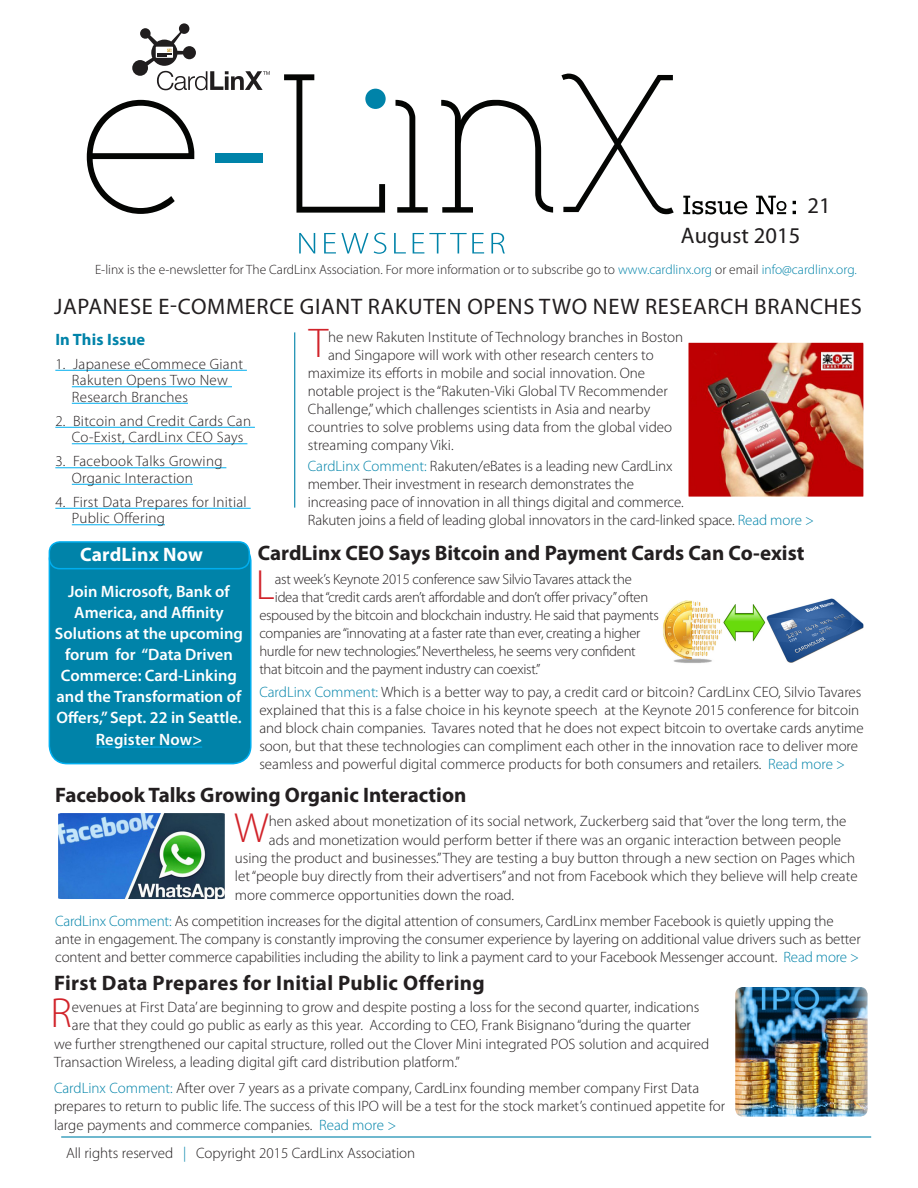
<style>
.page{position:relative;width:918px;height:1188px;background:#fff}
.page>*{position:absolute;margin:0;border:0;box-sizing:border-box;transform-origin:0 0}
.Paragraph_Drop_Cap{font:300 42.45px "Myriad Pro";color:#d1232a}
.Paragraph_Drop_Cap-2{font:300 42.3px "Myriad Pro";color:#d1232a}
.Paragraph_Drop_Cap-3{font:300 41.7px "Myriad Pro";color:#d1232a}
.Headline{font:22.5px "Myriad Pro";letter-spacing:.03em;color:#231f20}
.t1{font:22.5px "Myriad Pro";letter-spacing:.005em;color:#201d1e}
.Title_Bold{font:700 21px "Myriad Pro";color:#231f20}
.Title_Bold-2{font:700 21px "Myriad Pro";letter-spacing:.02em;color:#231f20}
.Subheading_1{font:700 19.5px "Myriad Pro";letter-spacing:.01em;color:#fff}
.Paragraph_Style_3{font:600 16.5px/21px "Myriad Pro";color:#fff;text-align:center}
.Subheading_1-2{font:700 16.5px "Myriad Pro";letter-spacing:.01em;color:#0083a9}
.cardlix_basic2{font:300 15px/18px "Myriad Pro";letter-spacing:-.005em;color:#231f20}
.Paragraph_Drop_Cap-4{font:300 15px "Myriad Pro";color:#231f20}
.Bulletted_and_Number{font:300 15px/16.5px "Myriad Pro";letter-spacing:.02em;color:#231f20}
.Paragraph_Drop_Cap-5{font:300 14.7px "Myriad Pro";letter-spacing:-.02em;color:#231f20}
.Title_Bold_copy{font:300 13.5px "Myriad Pro";color:#231f20}
.s1{color:#0083a9}
</style>
<div class="page">
<hr style="left:61px;top:1136px;width:810px;height:2px;background:#0083a9">
<img style="left:58px;top:813px;width:167px;height:86px">
<svg style="left:87px;top:100px;width:107px;height:114px"></svg>
<svg style="left:284px;top:74px;width:101px;height:139px"></svg>
<svg style="left:396px;top:100px;width:32px;height:113px"></svg>
<svg style="left:441px;top:100px;width:112px;height:113px"></svg>
<svg style="left:561px;top:73px;width:113px;height:141px"></svg>
<div style="left:365px;top:89px;width:21px;height:20px;background:#0083a9;border-radius:50%"></div>
<svg style="left:132px;top:23px;width:138px;height:67px"></svg>
<div style="left:215px;top:153px;width:48px;height:10px;background:#0083a9"></div>
<svg style="left:299px;top:233px;width:16px;height:20px"></svg>
<svg style="left:324px;top:233px;width:62px;height:21px"></svg>
<svg style="left:394px;top:233px;width:12px;height:20px"></svg>
<svg style="left:413px;top:233px;width:71px;height:20px"></svg>
<svg style="left:491px;top:233px;width:14px;height:20px"></svg>
<svg style="left:683px;top:196px;width:64px;height:18px"></svg>
<svg style="left:756px;top:196px;width:30px;height:18px"></svg>
<img style="left:688px;top:343px;width:175px;height:154px">
<img style="left:735px;top:987px;width:133px;height:130px">
<img style="left:663px;top:598px;width:200px;height:65px">
<hr style="left:294px;top:332px;width:1px;height:176px;background:#0083a9">
<hr style="left:55px;top:370px;width:192px;height:1px;background:#00aeef">
<hr style="left:72px;top:386px;width:160px;height:1px;background:#00aeef">
<hr style="left:72px;top:403px;width:116px;height:1px;background:#00aeef">
<hr style="left:55px;top:427px;width:200px;height:1px;background:#00aeef">
<hr style="left:72px;top:443px;width:175px;height:1px;background:#00aeef">
<hr style="left:55px;top:467px;width:171px;height:1px;background:#00aeef">
<hr style="left:72px;top:484px;width:121px;height:1px;background:#00aeef">
<hr style="left:55px;top:508px;width:196px;height:1px;background:#00aeef">
<hr style="left:72px;top:524px;width:93px;height:1px;background:#00aeef">
<div style="left:49px;top:543px;width:202px;height:221px;background:#0083a9;border-radius:18px"></div>
<div style="left:49px;top:542px;width:203px;height:222px;border:2px solid #00aeef;border-radius:18px"></div>
<hr style="left:96px;top:747px;width:106px;height:1px;background:#00aeef">
<div style="left:49px;top:542px;width:200px;height:27px;background:#0083a9;border-radius:10px"></div>
<div style="left:49px;top:541px;width:201px;height:28px;border:2px solid #00aeef;border-radius:10px"></div>
<p class="t1" style="left:681px;top:221px;width:121px">August 2015</p>
<p class="t1" style="left:807px;top:192px;width:25px">21</p>
<p class="Title_Bold_copy" style="left:95px;top:261px;width:763px">E-linx is the e-newsletter for The CardLinx Association. For more information or to subscribe go to <span class="s1">www.cardlinx.org</span> or email <span class="s1">info@cardlinx.org.</span></p>
<p class="Headline" style="left:54px;top:292px;width:809px">JAPANESE E-COMMERCE GIANT RAKUTEN OPENS TWO NEW RESEARCH BRANCHES</p>
<p class="Paragraph_Drop_Cap-3" style="left:309px;top:318px;width:21px">T</p>
<p class="Paragraph_Drop_Cap-4" style="left:328px;top:328px;width:357px">he new Rakuten Institute of Technology branches in Boston</p>
<p class="Subheading_1-2" style="left:55px;top:328px;width:91px">In This Issue</p>
<p class="Bulletted_and_Number" style="left:72px;top:355px;width:173px;text-indent:-16px">1. Japanese eCommece Giant<br>Rakuten Opens Two New<br>Research Branches</p>
<p class="Bulletted_and_Number" style="left:55px;top:412px;width:197px;text-align:center">2. Bitcoin and Credit Cards Can<br>Co-Exist, CardLinx CEO Says</p>
<p class="Bulletted_and_Number" style="left:72px;top:453px;width:152px;text-indent:-16px">3. Facebook Talks Growing<br>Organic Interaction</p>
<p class="Bulletted_and_Number" style="left:72px;top:493px;width:176px;text-indent:-16px">4. First Data Prepares for Initial<br>Public Offering</p>
<p class="Paragraph_Drop_Cap-4" style="left:328px;top:346px;width:327px">and Singapore will work with other research centers to</p>
<p class="Paragraph_Drop_Cap-4" style="left:308px;top:364px;width:339px">maximize its efforts in mobile and social innovation. One</p>
<p class="Paragraph_Drop_Cap-4" style="left:308px;top:382px;width:362px">notable project is the “Rakuten-Viki Global TV Recommender</p>
<p class="Paragraph_Drop_Cap-4" style="left:308px;top:400px;width:344px">Challenge,” which challenges scientists in Asia and nearby</p>
<p class="Paragraph_Drop_Cap-4" style="left:308px;top:418px;width:366px">countries to solve problems using data from the global video</p>
<p class="Paragraph_Drop_Cap-4" style="left:308px;top:436px;width:147px">streaming company Viki.</p>
<p class="cardlix_basic2" style="left:308px;top:457px;width:508px"><span class="s1">CardLinx Comment:</span> Rakuten/eBates is a leading new CardLinx<br>member. Their investment in research demonstrates the<br>increasing pace of innovation in all things digital and commerce.<br>Rakuten joins a field of leading global innovators in the card-linked space. <span class="s1">Read more &gt;</span></p>
<p class="Subheading_1" style="left:80px;top:542px;width:124px">CardLinx Now</p>
<p class="Paragraph_Style_3" style="left:55px;top:580px;width:190px">Join Microsoft, Bank of<br>America, and Affinity<br>Solutions at the upcoming forum for “Data Driven<br>Commerce: Card-Linking and the Transformation of<br>Offers,” Sept. 22 in Seattle.</p>
<p class="Paragraph_Style_3" style="left:96px;top:729px;width:108px">Register Now&gt;</p>
<p class="Title_Bold" style="left:258px;top:539px;width:548px">CardLinx CEO Says Bitcoin and Payment Cards Can Co-exist</p>
<p class="Paragraph_Drop_Cap" style="left:256px;top:559px;width:20px">L</p>
<p class="Paragraph_Drop_Cap-5" style="left:275px;top:570px;width:358px">ast week’s Keynote 2015 conference saw Silvio Tavares attack the</p>
<p class="Paragraph_Drop_Cap-5" style="left:275px;top:588px;width:375px">idea that “credit cards aren’t affordable and don’t offer privacy” often</p>
<p class="Paragraph_Drop_Cap-5" style="left:259px;top:606px;width:401px">espoused by the bitcoin and blockchain industry. He said that payments</p>
<p class="Paragraph_Drop_Cap-5" style="left:259px;top:624px;width:383px">companies are “innovating at a faster rate than ever, creating a higher</p>
<p class="Paragraph_Drop_Cap-5" style="left:259px;top:642px;width:378px">hurdle for new technologies.” Nevertheless, he seems very confident</p>
<p class="Paragraph_Drop_Cap-5" style="left:259px;top:660px;width:283px">that bitcoin and the payment industry can coexist.”</p>
<p class="cardlix_basic2" style="left:259px;top:682px;width:606px"><span class="s1">CardLinx Comment:</span> Which is a better way to pay, a credit card or bitcoin? CardLinx CEO, Silvio Tavares explained that this is a false choice in his keynote speech at the Keynote 2015 conference for bitcoin and block chain companies. Tavares noted that he does not expect bitcoin to overtake cards anytime soon, but that these technologies can compliment each other in the innovation race to deliver more seamless and powerful digital commerce products for both consumers and retailers. <span class="s1">Read more &gt;</span></p>
<p class="Title_Bold" style="left:55px;top:781px;width:413px">Facebook Talks Growing Organic Interaction</p>
<p class="Paragraph_Drop_Cap-2" style="left:234px;top:802px;width:36px">W</p>
<p class="Paragraph_Drop_Cap-4" style="left:269px;top:812px;width:579px">hen asked about monetization of its social network, Zuckerberg said that “over the long term, the</p>
<p class="Paragraph_Drop_Cap-4" style="left:269px;top:830px;width:574px">ads and monetization would perform better if there was an organic interaction between people</p>
<p class="Paragraph_Drop_Cap-4" style="left:235px;top:849px;width:622px">using the product and businesses.” They are testing a buy button through a new section on Pages which</p>
<p class="Paragraph_Drop_Cap-4" style="left:235px;top:867px;width:624px">let “people buy directly from their advertisers” and not from Facebook which they believe will help create</p>
<p class="Paragraph_Drop_Cap-4" style="left:235px;top:886px;width:281px">more commerce opportunities down the road.</p>
<p class="cardlix_basic2" style="left:55px;top:911px;width:807px"><span class="s1">CardLinx Comment:</span> As competition increases for the digital attention of consumers, CardLinx member Facebook is quietly upping the ante in engagement. The company is constantly improving the consumer experience by layering on additional value drivers such as better content and better commerce capabilities including the ability to link a payment card to your Facebook Messenger account. <span class="s1">Read more &gt;</span></p>
<p class="Title_Bold-2" style="left:54px;top:970px;width:432px">First Data Prepares for Initial Public Offering</p>
<p class="Paragraph_Drop_Cap-2" style="left:51px;top:988px;width:23px">R</p>
<p class="Paragraph_Drop_Cap-4" style="left:72px;top:998px;width:629px">evenues at First Data’ are beginning to grow and despite posting a loss for the second quarter, indications</p>
<p class="Paragraph_Drop_Cap-4" style="left:72px;top:1016px;width:621px">are that they could go public as early as this year. According to CEO, Frank Bisignano “during the quarter</p>
<p class="Paragraph_Drop_Cap-4" style="left:54px;top:1035px;width:657px">we further strengthened our capital structure, rolled out the Clover Mini integrated POS solution and acquired</p>
<p class="Paragraph_Drop_Cap-4" style="left:54px;top:1053px;width:407px">Transaction Wireless, a leading digital gift card distribution platform.”</p>
<p class="cardlix_basic2" style="left:54px;top:1079px;width:673px"><span class="s1">CardLinx Comment:</span> After over 7 years as a private company, CardLinx founding member company First Data prepares to return to public life. The success of this IPO will be a test for the stock market’s continued appetite for large payments and commerce companies. <span class="s1">Read more &gt;</span></p>
<p class="cardlix_basic2" style="left:66px;top:1143px;width:351px">All rights reserved <span class="s1">|</span> Copyright 2015 CardLinx Association</p>
</div>
